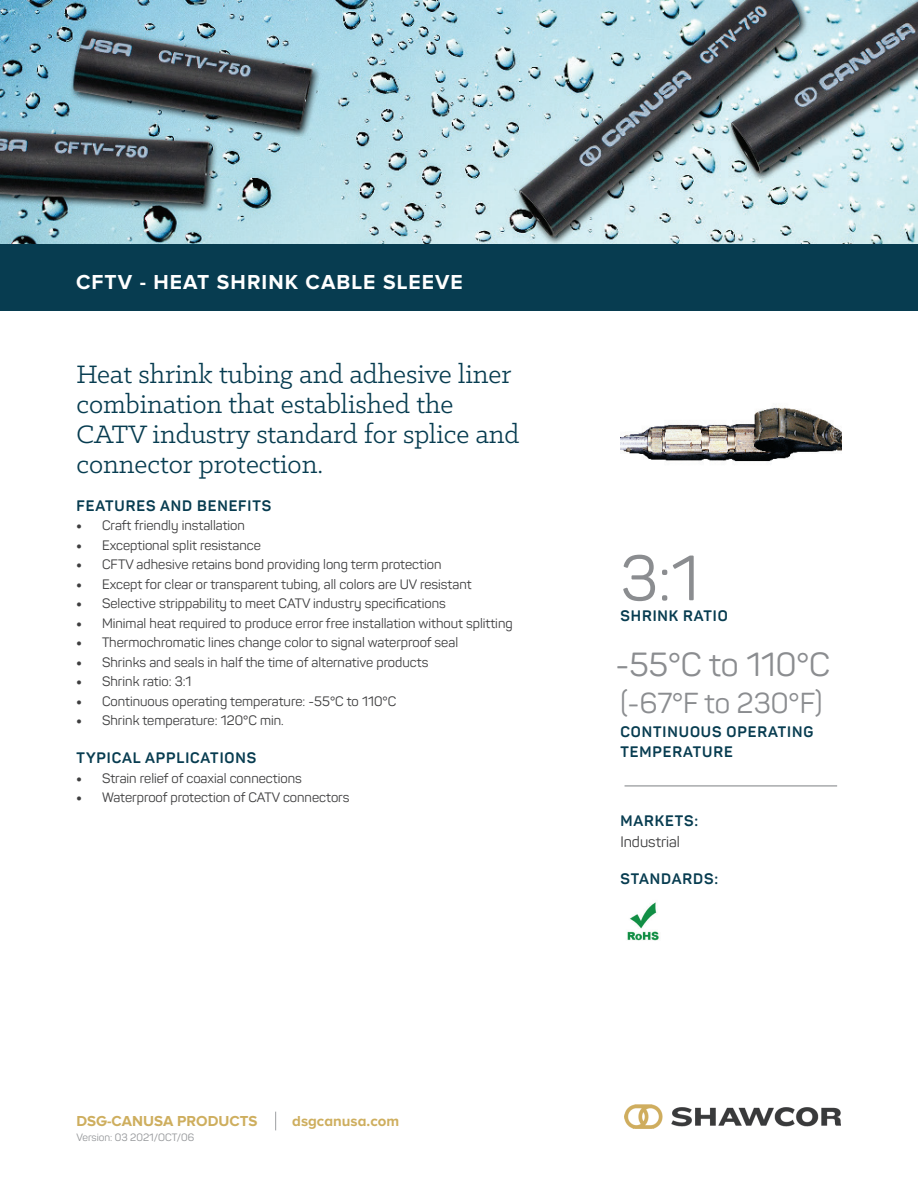
<style>
.page{position:relative;width:918px;height:1188px;background:#fff}
.page>*{position:absolute;margin:0;border:0;box-sizing:border-box;transform-origin:0 0}
.t1{font:63px "Panton";color:#8b8d90}
.t2{font:33px "Panton";color:#8b8d90}
.t3{font:28.5px/30px "Klinic Slab";color:#073c50}
.t4{font:28.5px "Panton";color:#8b8d90}
.t5{font:700 21px "Proxima Nova A";letter-spacing:.05em;color:#fff}
.t6{font:700 15px/19.5px "Panton";letter-spacing:.06em;color:#073c50}
.t7{font:700 15px "Proxima Nova A";color:#ceae5e}
.t8{font:15px "Panton";color:#3e3e3f}
.t9{font:13.5px "Panton";color:#3e3e3f}
.t10{font:10.5px "Panton";color:#939598}
.s1{font-weight:900}
</style>
<div class="page">
<div style="left:0;top:244px;width:918px;height:67px;background:#073c50"></div>
<img style="left:625px;top:1105px;width:216px;height:23px">
<svg style="left:275px;top:1112px;width:1px;height:18px"></svg>
<img style="left:0;top:0;width:918px;height:244px">
<hr style="left:625px;top:785px;width:212px;height:1px;background:#8b8d90">
<img style="left:620px;top:407px;width:221px;height:55px">
<img style="left:627px;top:902px;width:32px;height:39px">
<h3 class="t5" style="left:76px;top:270px;width:388px">CFTV - HEAT SHRINK CABLE SLEEVE</h3>
<h3 class="t3" style="left:77px;top:358px;width:444px">Heat shrink tubing and adhesive liner combination that established the CATV industry standard for splice and connector protection.</h3>
<p class="t6" style="left:77px;top:495px;width:196px">FEATURES AND BENEFITS</p>
<p class="t9" style="left:77px;top:517px;width:170px"><span class="s1">•</span> Craft friendly installation</p>
<p class="t9" style="left:77px;top:537px;width:186px"><span class="s1">•</span> Exceptional split resistance</p>
<p class="t9" style="left:77px;top:556px;width:366px"><span class="s1">•</span> CFTV adhesive retains bond providing long term protection</p>
<p class="t9" style="left:77px;top:576px;width:396px"><span class="s1">•</span> Except for clear or transparent tubing, all colors are UV resistant</p>
<p class="t9" style="left:77px;top:595px;width:371px"><span class="s1">•</span> Selective strippability to meet CATV industry specifications</p>
<p class="t9" style="left:77px;top:615px;width:438px"><span class="s1">•</span> Minimal heat required to produce error free installation without splitting</p>
<p class="t9" style="left:77px;top:634px;width:383px"><span class="s1">•</span> Thermochromatic lines change color to signal waterproof seal</p>
<p class="t9" style="left:77px;top:654px;width:353px"><span class="s1">•</span> Shrinks and seals in half the time of alternative products</p>
<p class="t9" style="left:77px;top:673px;width:117px"><span class="s1">•</span> Shrink ratio: 3:1</p>
<p class="t9" style="left:77px;top:693px;width:321px"><span class="s1">•</span> Continuous operating temperature: -55°C to 110°C</p>
<p class="t9" style="left:77px;top:712px;width:209px"><span class="s1">•</span> Shrink temperature: 120°C min.</p>
<p class="t6" style="left:77px;top:748px;width:181px">TYPICAL APPLICATIONS</p>
<p class="t9" style="left:77px;top:770px;width:227px"><span class="s1">•</span> Strain relief of coaxial connections</p>
<p class="t9" style="left:77px;top:789px;width:274px"><span class="s1">•</span> Waterproof protection of CATV connectors</p>
<p class="t7" style="left:77px;top:1112px;width:183px">DSG-CANUSA PRODUCTS</p>
<p class="t7" style="left:292px;top:1112px;width:109px">dsgcanusa.com</p>
<p class="t10" style="left:77px;top:1131px;width:119px">Version: 03 2021/OCT/06</p>
<h1 class="t1" style="left:620px;top:539px;width:80px">3:1</h1>
<p class="t6" style="left:620px;top:606px;width:109px">SHRINK RATIO</p>
<h2 class="t2" style="left:616px;top:644px;width:216px">-55°C to 110°C</h2>
<h3 class="t4" style="left:620px;top:686px;width:204px">(-67°F to 230°F)</h3>
<p class="t6" style="left:620px;top:722px;width:194px">CONTINUOUS OPERATING<br>TEMPERATURE</p>
<p class="t6" style="left:620px;top:811px;width:79px">MARKETS:</p>
<p class="t8" style="left:620px;top:833px;width:61px">Industrial</p>
<p class="t6" style="left:620px;top:869px;width:99px">STANDARDS:</p>
</div>
